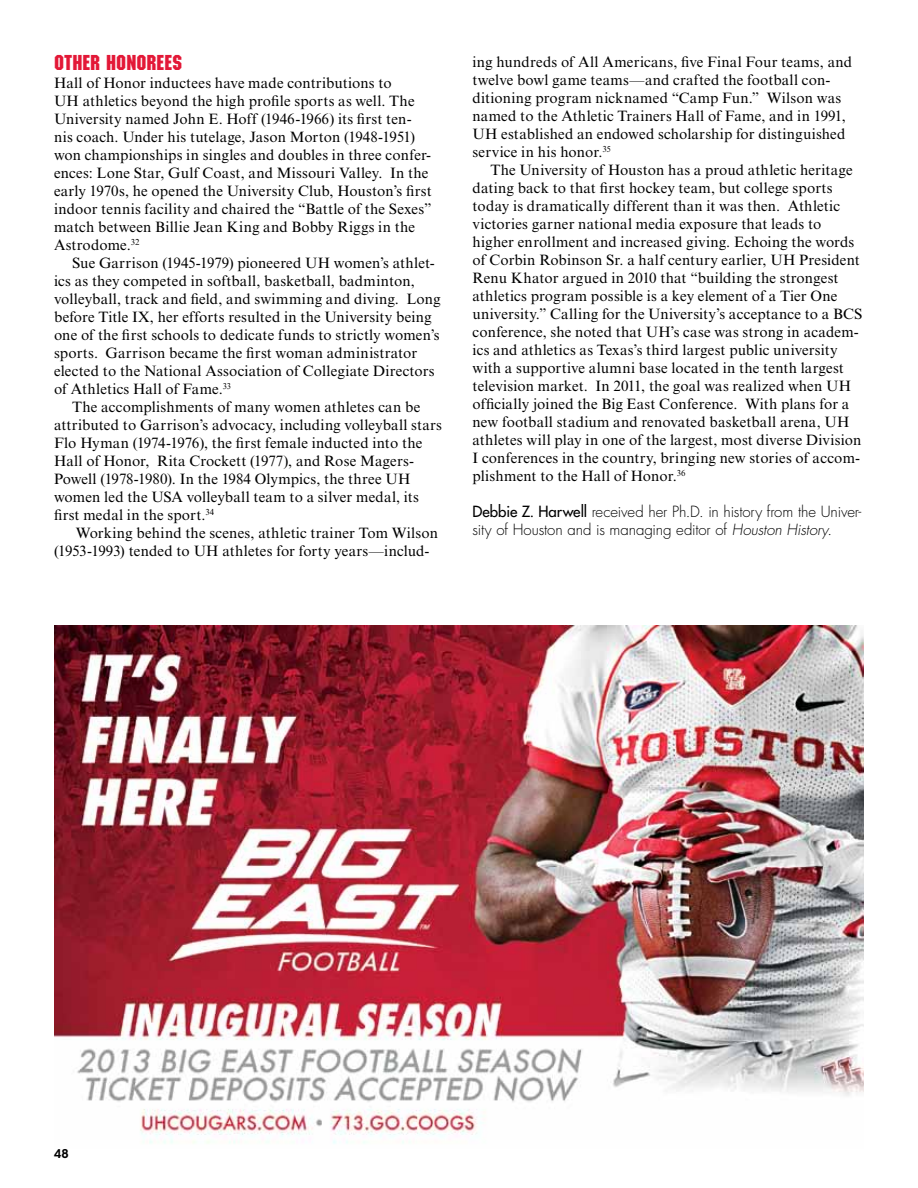
<style>
.page{position:relative;width:918px;height:1188px;background:#fff}
.page>*{position:absolute;margin:0;border:0;box-sizing:border-box;transform-origin:0 0}
.t1{font:21px "Machine Std";letter-spacing:.005em;color:#e31837}
.t2{font:15px/18px "Times New Roman MT Std";letter-spacing:.01em;color:#000}
.t3{font:300 15px/18px "Futura Std";letter-spacing:-.01em;color:#000}
.t4{font:600 12px "ITC Avant Garde Std";color:#000}
.s1{font-weight:500}
.s2{font-style:italic}
</style>
<div class="page">
<img style="left:54px;top:625px;width:810px;height:519px">
<h1 class="t1" style="left:54px;top:50px;width:130px">OTHER HONOREES</h1>
<p class="t2" style="left:54px;top:74px;width:379px">Hall of Honor inductees have made contributions to<br>UH athletics beyond the high profile sports as well. The University named John E. Hoff (1946-1966) its first ten&shy;nis coach. Under his tutelage, Jason Morton (1948-1951) won championships in singles and doubles in three confer&shy;ences: Lone Star, Gulf Coast, and Missouri Valley. In the early 1970s, he opened the University Club, Houston’s first indoor tennis facility and chaired the “Battle of the Sexes” match between Billie Jean King and Bobby Riggs in the Astrodome.<sup>32</sup></p>
<p class="t2" style="left:54px;top:254px;width:388px;text-indent:18px">Sue Garrison (1945-1979) pioneered UH women’s athlet&shy;ics as they competed in softball, basketball, badminton, volleyball, track and field, and swimming and diving. Long before Title IX, her efforts resulted in the University being one of the first schools to dedicate funds to strictly women’s sports. Garrison became the first woman administrator elected to the National Association of Collegiate Directors of Athletics Hall of Fame.<sup>33</sup></p>
<p class="t2" style="left:54px;top:398px;width:390px;text-indent:18px">The accomplishments of many women athletes can be attributed to Garrison’s advocacy, including volleyball stars Flo Hyman (1974-1976), the first female inducted into the Hall of Honor, Rita Crockett (1977), and Rose Magers-Powell (1978-1980). In the 1984 Olympics, the three UH women led the USA volleyball team to a silver medal, its first medal in the sport.<sup>34</sup></p>
<p class="t2" style="left:54px;top:524px;width:385px;text-indent:22px">Working behind the scenes, athletic trainer Tom Wilson (1953-1993) tended to UH athletes for forty years—includ-</p>
<p class="t2" style="left:472px;top:53px;width:381px">ing hundreds of All Americans, five Final Four teams, and twelve bowl game teams—and crafted the football con&shy;ditioning program nicknamed “Camp Fun.” Wilson was named to the Athletic Trainers Hall of Fame, and in 1991, UH established an endowed scholarship for distinguished service in his honor.<sup>35</sup></p>
<p class="t2" style="left:472px;top:161px;width:391px;text-indent:18px">The University of Houston has a proud athletic heritage dating back to that first hockey team, but college sports today is dramatically different than it was then. Athletic victories garner national media exposure that leads to higher enrollment and increased giving. Echoing the words of Corbin Robinson Sr. a half century earlier, UH President Renu Khator argued in 2010 that “building the strongest athletics program possible is a key element of a Tier One university.” Calling for the University’s acceptance to a BCS conference, she noted that UH’s case was strong in academ&shy;ics and athletics as Texas’s third largest public university with a supportive alumni base located in the tenth largest television market. In 2011, the goal was realized when UH officially joined the Big East Conference. With plans for a new football stadium and renovated basketball arena, UH athletes will play in one of the largest, most diverse Division I conferences in the country, bringing new stories of accom&shy;plishment to the Hall of Honor.<sup>36</sup></p>
<p class="t3" style="left:472px;top:503px;width:390px"><span class="s1">Debbie Z. Harwell</span> received her Ph.D. in history from the Univer&shy;sity of Houston and is managing editor of <span class="s2">Houston History</span>.</p>
<p class="t4" style="left:54px;top:1146px;width:16px">48</p>
</div>
